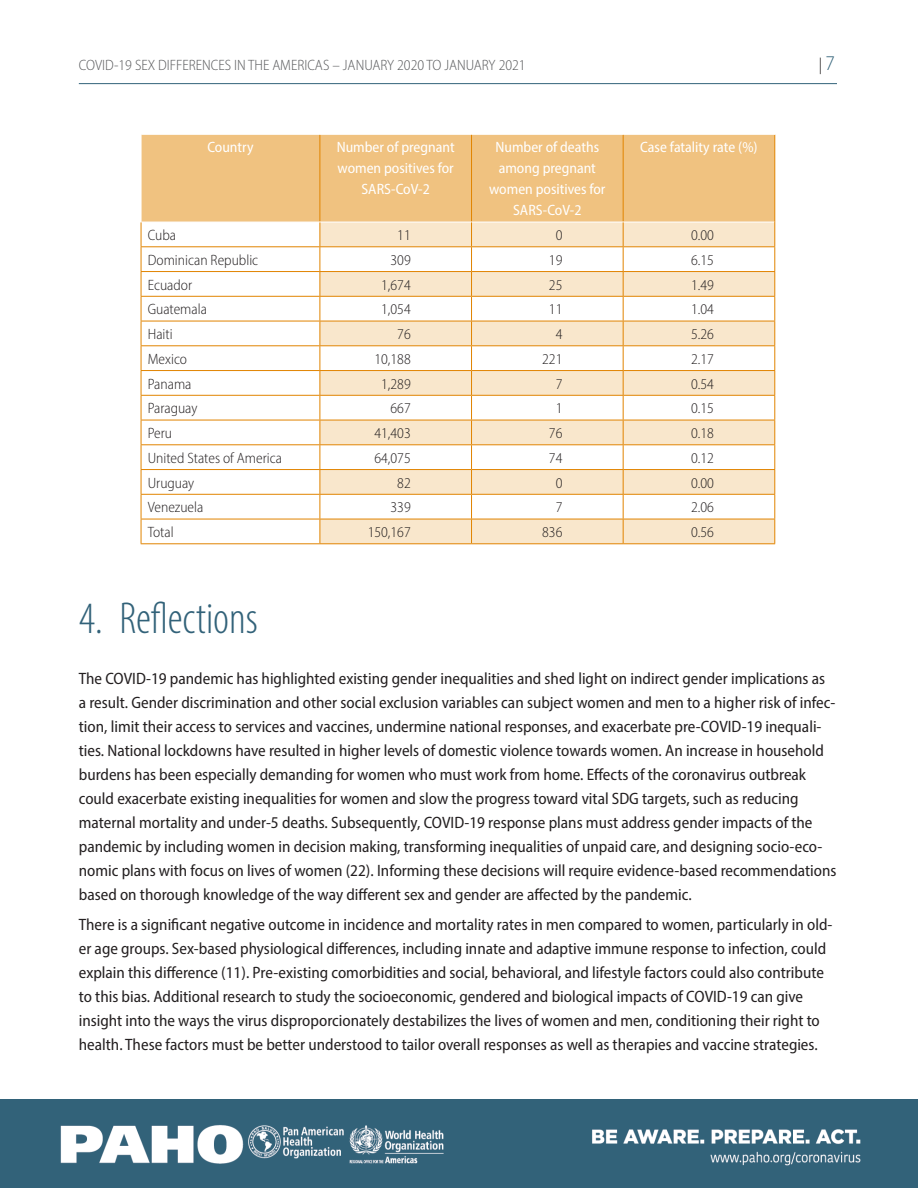
<style>
.page{position:relative;width:918px;height:1188px;background:#fff}
.page>*{position:absolute;margin:0;border:0;box-sizing:border-box;transform-origin:0 0}
.Title_1{font:300 condensed 45px "Myriad Pro";color:#326279}
.t1{font:semi-condensed 16.5px/24px "Myriad Pro";color:#231f20}
.t2{font:300 semi-condensed 16.5px "Myriad Pro";color:#231f20}
.Table_text{font:300 semi-condensed 15px "Myriad Pro";color:#231f20}
.Table_header{font:semi-condensed 15px/21px "Myriad Pro";color:#fff;text-align:center}
.t3{font:300 semi-condensed 15px "Myriad Pro";color:#57585a}
.s1{font-size:21px;color:#326279}
</style>
<div class="page">
<img style="left:0;top:1100px;width:918px;height:88px">
<hr style="left:79px;top:83px;width:758px;height:1px;background:#326279">
<div style="left:142px;top:135px;width:632px;height:87px;background:#f0c280"></div>
<div style="left:321px;top:223px;width:453px;height:320px;background:#f9e7cc"></div>
<svg style="left:321px;top:247px;width:453px;height:272px"></svg>
<hr style="left:320px;top:135px;width:1px;height:87px;background:#e18401">
<hr style="left:471px;top:135px;width:1px;height:87px;background:#e18401">
<hr style="left:623px;top:135px;width:1px;height:87px;background:#e18401">
<hr style="left:774px;top:135px;width:1px;height:87px;background:#e18401">
<hr style="left:141px;top:246px;width:179px;height:1px;background:#e18401">
<hr style="left:320px;top:246px;width:152px;height:1px;background:#e18401">
<hr style="left:472px;top:246px;width:151px;height:1px;background:#e18401">
<hr style="left:623px;top:246px;width:152px;height:1px;background:#e18401">
<hr style="left:141px;top:271px;width:179px;height:1px;background:#e18401">
<hr style="left:320px;top:271px;width:152px;height:1px;background:#e18401">
<hr style="left:472px;top:271px;width:151px;height:1px;background:#e18401">
<hr style="left:623px;top:271px;width:152px;height:1px;background:#e18401">
<hr style="left:141px;top:296px;width:179px;height:1px;background:#e18401">
<hr style="left:320px;top:296px;width:152px;height:1px;background:#e18401">
<hr style="left:472px;top:296px;width:151px;height:1px;background:#e18401">
<hr style="left:623px;top:296px;width:152px;height:1px;background:#e18401">
<hr style="left:141px;top:321px;width:179px;height:1px;background:#e18401">
<hr style="left:320px;top:321px;width:152px;height:1px;background:#e18401">
<hr style="left:472px;top:321px;width:151px;height:1px;background:#e18401">
<hr style="left:623px;top:321px;width:152px;height:1px;background:#e18401">
<hr style="left:141px;top:345px;width:179px;height:1px;background:#e18401">
<hr style="left:320px;top:345px;width:152px;height:1px;background:#e18401">
<hr style="left:472px;top:345px;width:151px;height:1px;background:#e18401">
<hr style="left:623px;top:345px;width:152px;height:1px;background:#e18401">
<hr style="left:141px;top:370px;width:179px;height:1px;background:#e18401">
<hr style="left:320px;top:370px;width:152px;height:1px;background:#e18401">
<hr style="left:472px;top:370px;width:151px;height:1px;background:#e18401">
<hr style="left:623px;top:370px;width:152px;height:1px;background:#e18401">
<hr style="left:141px;top:395px;width:179px;height:1px;background:#e18401">
<hr style="left:320px;top:395px;width:152px;height:1px;background:#e18401">
<hr style="left:472px;top:395px;width:151px;height:1px;background:#e18401">
<hr style="left:623px;top:395px;width:152px;height:1px;background:#e18401">
<hr style="left:141px;top:420px;width:179px;height:1px;background:#e18401">
<hr style="left:320px;top:420px;width:152px;height:1px;background:#e18401">
<hr style="left:472px;top:420px;width:151px;height:1px;background:#e18401">
<hr style="left:623px;top:420px;width:152px;height:1px;background:#e18401">
<hr style="left:141px;top:444px;width:179px;height:1px;background:#e18401">
<hr style="left:320px;top:444px;width:152px;height:1px;background:#e18401">
<hr style="left:472px;top:444px;width:151px;height:1px;background:#e18401">
<hr style="left:623px;top:444px;width:152px;height:1px;background:#e18401">
<hr style="left:141px;top:469px;width:179px;height:1px;background:#e18401">
<hr style="left:320px;top:469px;width:152px;height:1px;background:#e18401">
<hr style="left:472px;top:469px;width:151px;height:1px;background:#e18401">
<hr style="left:623px;top:469px;width:152px;height:1px;background:#e18401">
<hr style="left:141px;top:494px;width:179px;height:1px;background:#e18401">
<hr style="left:320px;top:494px;width:152px;height:1px;background:#e18401">
<hr style="left:472px;top:494px;width:151px;height:1px;background:#e18401">
<hr style="left:623px;top:494px;width:152px;height:1px;background:#e18401">
<svg style="left:141px;top:222px;width:1px;height:321px"></svg>
<hr style="left:141px;top:519px;width:179px;height:1px;background:#e18401">
<hr style="left:141px;top:543px;width:179px;height:1px;background:#e18401">
<svg style="left:320px;top:222px;width:1px;height:321px"></svg>
<hr style="left:320px;top:519px;width:152px;height:1px;background:#e18401">
<hr style="left:472px;top:519px;width:151px;height:1px;background:#e18401">
<hr style="left:623px;top:519px;width:152px;height:1px;background:#e18401">
<svg style="left:471px;top:222px;width:1px;height:321px"></svg>
<svg style="left:623px;top:222px;width:1px;height:321px"></svg>
<svg style="left:774px;top:222px;width:1px;height:321px"></svg>
<hr style="left:320px;top:543px;width:152px;height:1px;background:#e18401">
<hr style="left:472px;top:543px;width:151px;height:1px;background:#e18401">
<hr style="left:623px;top:543px;width:152px;height:1px;background:#e18401">
<p class="t3" style="left:79px;top:56px;width:448px">COVID-19 SEX DIFFERENCES IN THE AMERICAS – JANUARY 2020 TO JANUARY 2021</p>
<p class="t2" style="left:819px;top:54px;width:18px">| <span class="s1">7</span></p>
<p class="Table_header" style="left:207px;top:137px;width:48px">Country</p>
<p class="Table_header" style="left:337px;top:137px;width:120px">Number of pregnant women positives for<br>SARS-CoV-2</p>
<p class="Table_header" style="left:489px;top:137px;width:118px">Number of deaths among pregnant women positives for<br>SARS-CoV-2</p>
<p class="Table_header" style="left:640px;top:137px;width:119px">Case fatality rate (%)</p>
<p class="Table_text" style="left:148px;top:226px;width:30px">Cuba</p>
<p class="Table_text" style="left:397px;top:226px;width:15px">11</p>
<p class="Table_text" style="left:556px;top:226px;width:8px">0</p>
<p class="Table_text" style="left:691px;top:226px;width:24px">0.00</p>
<p class="Table_text" style="left:148px;top:251px;width:112px">Dominican Republic</p>
<p class="Table_text" style="left:391px;top:251px;width:22px">309</p>
<p class="Table_text" style="left:549px;top:251px;width:15px">19</p>
<p class="Table_text" style="left:691px;top:251px;width:24px">6.15</p>
<p class="Table_text" style="left:148px;top:276px;width:46px">Ecuador</p>
<p class="Table_text" style="left:381px;top:276px;width:31px">1,674</p>
<p class="Table_text" style="left:549px;top:276px;width:15px">25</p>
<p class="Table_text" style="left:691px;top:276px;width:24px">1.49</p>
<p class="Table_text" style="left:148px;top:300px;width:61px">Guatemala</p>
<p class="Table_text" style="left:381px;top:300px;width:31px">1,054</p>
<p class="Table_text" style="left:549px;top:300px;width:15px">11</p>
<p class="Table_text" style="left:691px;top:300px;width:24px">1.04</p>
<p class="Table_text" style="left:148px;top:325px;width:26px">Haiti</p>
<p class="Table_text" style="left:397px;top:325px;width:15px">76</p>
<p class="Table_text" style="left:556px;top:325px;width:8px">4</p>
<p class="Table_text" style="left:691px;top:325px;width:24px">5.26</p>
<p class="Table_text" style="left:148px;top:350px;width:41px">Mexico</p>
<p class="Table_text" style="left:375px;top:350px;width:38px">10,188</p>
<p class="Table_text" style="left:542px;top:350px;width:22px">221</p>
<p class="Table_text" style="left:691px;top:350px;width:24px">2.17</p>
<p class="Table_text" style="left:148px;top:375px;width:45px">Panama</p>
<p class="Table_text" style="left:381px;top:375px;width:31px">1,289</p>
<p class="Table_text" style="left:556px;top:375px;width:8px">7</p>
<p class="Table_text" style="left:691px;top:375px;width:24px">0.54</p>
<p class="Table_text" style="left:148px;top:399px;width:51px">Paraguay</p>
<p class="Table_text" style="left:391px;top:399px;width:22px">667</p>
<p class="Table_text" style="left:556px;top:399px;width:8px">1</p>
<p class="Table_text" style="left:691px;top:399px;width:24px">0.15</p>
<p class="Table_text" style="left:148px;top:424px;width:26px">Peru</p>
<p class="Table_text" style="left:375px;top:424px;width:38px">41,403</p>
<p class="Table_text" style="left:549px;top:424px;width:15px">76</p>
<p class="Table_text" style="left:691px;top:424px;width:24px">0.18</p>
<p class="Table_text" style="left:148px;top:449px;width:136px">United States of America</p>
<p class="Table_text" style="left:375px;top:449px;width:38px">64,075</p>
<p class="Table_text" style="left:549px;top:449px;width:15px">74</p>
<p class="Table_text" style="left:691px;top:449px;width:24px">0.12</p>
<p class="Table_text" style="left:148px;top:474px;width:48px">Uruguay</p>
<p class="Table_text" style="left:397px;top:474px;width:15px">82</p>
<p class="Table_text" style="left:556px;top:474px;width:8px">0</p>
<p class="Table_text" style="left:691px;top:474px;width:24px">0.00</p>
<p class="Table_text" style="left:148px;top:498px;width:57px">Venezuela</p>
<p class="Table_text" style="left:391px;top:498px;width:22px">339</p>
<p class="Table_text" style="left:556px;top:498px;width:8px">7</p>
<p class="Table_text" style="left:691px;top:498px;width:24px">2.06</p>
<p class="Table_text" style="left:148px;top:523px;width:27px">Total</p>
<p class="Table_text" style="left:368px;top:523px;width:45px">150,167</p>
<p class="Table_text" style="left:542px;top:523px;width:22px">836</p>
<p class="Table_text" style="left:691px;top:523px;width:24px">0.56</p>
<p class="Title_1" style="left:79px;top:591px;width:181px">4. Reflections</p>
<p class="t1" style="left:79px;top:666px;width:759px">The COVID-19 pandemic has highlighted existing gender inequalities and shed light on indirect gender implications as a result. Gender discrimination and other social exclusion variables can subject women and men to a higher risk of infec&shy;tion, limit their access to services and vaccines, undermine national responses, and exacerbate pre-COVID-19 inequali&shy;ties. National lockdowns have resulted in higher levels of domestic violence towards women. An increase in household burdens has been especially demanding for women who must work from home. Effects of the coronavirus outbreak could exacerbate existing inequalities for women and slow the progress toward vital SDG targets, such as reducing maternal mortality and under-5 deaths. Subsequently, COVID-19 response plans must address gender impacts of the pandemic by including women in decision making, transforming inequalities of unpaid care, and designing socio-eco&shy;nomic plans with focus on lives of women (22). Informing these decisions will require evidence-based recommendations based on thorough knowledge of the way different sex and gender are affected by the pandemic.</p>
<p class="t1" style="left:79px;top:913px;width:755px">There is a significant negative outcome in incidence and mortality rates in men compared to women, particularly in old&shy;er age groups. Sex-based physiological differences, including innate and adaptive immune response to infection, could explain this difference (11). Pre-existing comorbidities and social, behavioral, and lifestyle factors could also contribute to this bias. Additional research to study the socioeconomic, gendered and biological impacts of COVID-19 can give insight into the ways the virus disproporcionately destabilizes the lives of women and men, conditioning their right to health. These factors must be better understood to tailor overall responses as well as therapies and vaccine strategies.</p>
</div>
